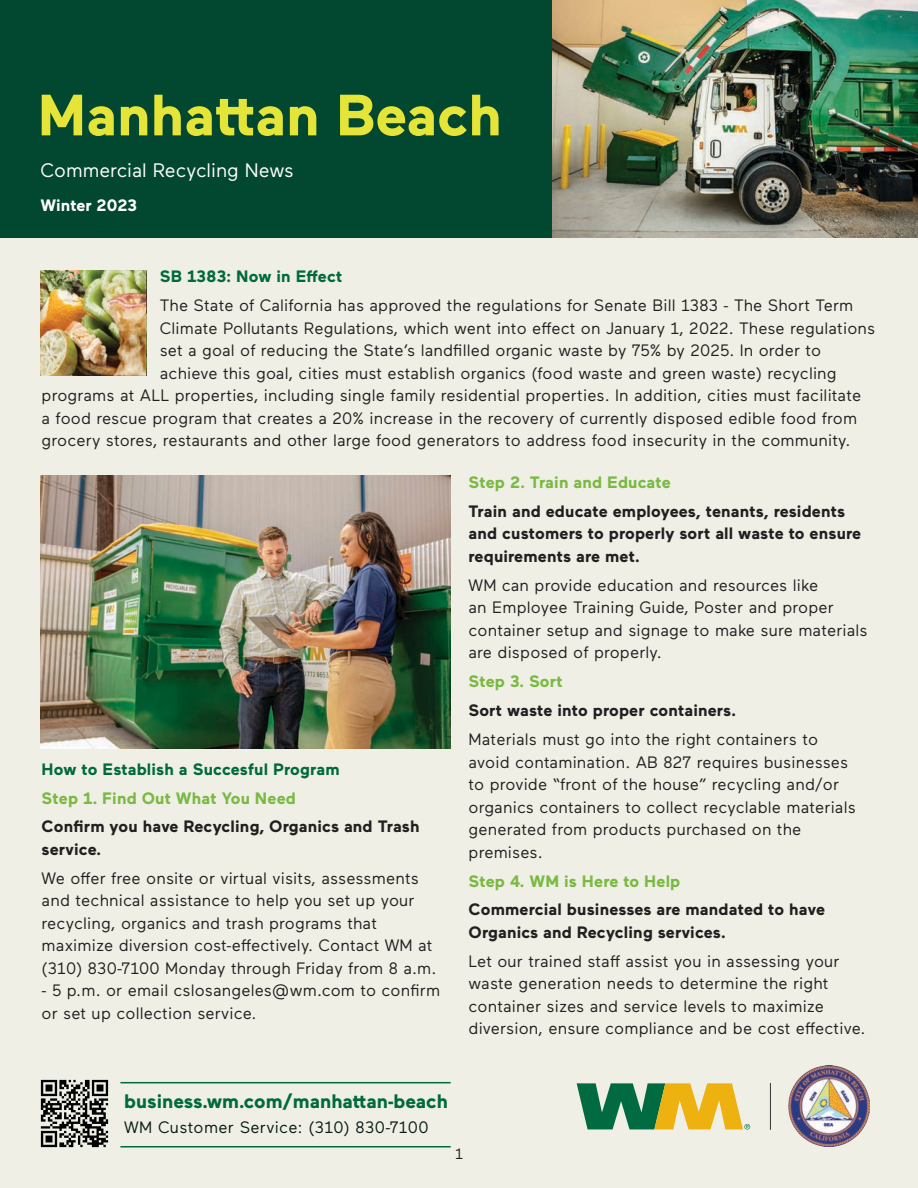
<style>
.page{position:relative;width:918px;height:1188px;background:#fff}
.page>*{position:absolute;margin:0;border:0;box-sizing:border-box;transform-origin:0 0}
.t1{font:700 58.05px "Maax";color:#e4e538}
.t2{font:700 19.5px "Maax";color:#006a3d}
.t3{font:19.5px "Maax";color:#fff}
.t4{font:16.5px/22.5px "Maax";letter-spacing:.01em;color:#231f20}
.t5{font:700 16.5px/22.5px "Maax";letter-spacing:.01em;color:#231f20}
.t6{font:700 16.5px "Maax";letter-spacing:.01em;color:#7ab943}
.t7{font:700 16.5px "Maax";letter-spacing:.01em;color:#006a3d}
.t8{font:16.5px "Maax";letter-spacing:.02em;color:#091c16}
.t9{font:700 16.5px "Maax";color:#fff}
.t10{font:15px "Maax";color:#231f20}
</style>
<div class="page">
<div style="left:0;top:238px;width:918px;height:950px;background:#f0efe5"></div>
<svg style="left:577px;top:1083px;width:173px;height:47px;background:#99a95d"></svg>
<img style="left:788px;top:1066px;width:82px;height:81px">
<hr style="left:770px;top:1083px;width:1px;height:47px;background:#333">
<img style="left:40px;top:1079px;width:69px;height:69px">
<hr style="left:120px;top:1082px;width:331px;height:1px;background:#006a3d">
<hr style="left:120px;top:1146px;width:331px;height:2px;background:#006a3d">
<img style="left:40px;top:475px;width:411px;height:274px">
<img style="left:40px;top:270px;width:106px;height:106px">
<img style="left:552px;top:0;width:366px;height:238px">
<div style="left:0;top:0;width:552px;height:238px;background:#024831"></div>
<p class="t1" style="left:38px;top:77px;width:466px">Manhattan Beach</p>
<p class="t3" style="left:40px;top:157px;width:255px">Commercial Recycling News</p>
<p class="t9" style="left:40px;top:194px;width:98px">Winter 2023</p>
<p class="t7" style="left:160px;top:266px;width:184px">SB 1383: Now in Effect</p>
<p class="t4" style="left:160px;top:294px;width:695px">The State of California has approved the regulations for Senate Bill 1383 - The Short Term</p>
<p class="t4" style="left:160px;top:316px;width:717px">Climate Pollutants Regulations, which went into effect on January 1, 2022. These regulations</p>
<p class="t4" style="left:160px;top:339px;width:663px">set a goal of reducing the State’s landfilled organic waste by 75% by 2025. In order to</p>
<p class="t4" style="left:160px;top:361px;width:678px">achieve this goal, cities must establish organics (food waste and green waste) recycling</p>
<p class="t4" style="left:42px;top:384px;width:821px">programs at ALL properties, including single family residential properties. In addition, cities must facilitate</p>
<p class="t4" style="left:42px;top:406px;width:817px">a food rescue program that creates a 20% increase in the recovery of currently disposed edible food from</p>
<p class="t4" style="left:42px;top:429px;width:810px">grocery stores, restaurants and other large food generators to address food insecurity in the community.</p>
<p class="t7" style="left:42px;top:758px;width:300px">How to Establish a Succesful Program</p>
<p class="t6" style="left:42px;top:787px;width:256px">Step 1. Find Out What You Need</p>
<p class="t5" style="left:42px;top:815px;width:380px">Confirm you have Recycling, Organics and Trash service.</p>
<p class="t4" style="left:42px;top:866px;width:396px">We offer free onsite or virtual visits, assessments and technical assistance to help you set up your recycling, organics and trash programs that maximize diversion cost-effectively. Contact WM at (310) 830-7100 Monday through Friday from 8 a.m.</p>
<p class="t4" style="left:42px;top:979px;width:400px">- 5 p.m. or email cslosangeles@wm.com to confirm or set up collection service.</p>
<p class="t6" style="left:469px;top:471px;width:204px">Step 2. Train and Educate</p>
<p class="t5" style="left:469px;top:499px;width:394px">Train and educate employees, tenants, residents and customers to properly sort all waste to ensure requirements are met.</p>
<p class="t4" style="left:469px;top:573px;width:401px">WM can provide education and resources like<br>an Employee Training Guide, Poster and proper container setup and signage to make sure materials are disposed of properly.</p>
<p class="t6" style="left:469px;top:670px;width:96px">Step 3. Sort</p>
<p class="t5" style="left:469px;top:698px;width:269px">Sort waste into proper containers.</p>
<p class="t4" style="left:469px;top:727px;width:389px">Materials must go into the right containers to avoid contamination. AB 827 requires businesses to provide “front of the house” recycling and/or organics containers to collect recyclable materials generated from products purchased on the premises.</p>
<p class="t6" style="left:469px;top:870px;width:213px">Step 4. WM is Here to Help</p>
<p class="t5" style="left:469px;top:898px;width:358px">Commercial businesses are mandated to have<br>Organics and Recycling services.</p>
<p class="t4" style="left:469px;top:949px;width:398px">Let our trained staff assist you in assessing your waste generation needs to determine the right container sizes and service levels to maximize diversion, ensure compliance and be cost effective.</p>
<p class="t2" style="left:124px;top:1088px;width:325px">business.wm.com/manhattan-beach</p>
<p class="t8" style="left:124px;top:1117px;width:306px">WM Customer Service: (310) 830-7100</p>
<p class="t10" style="left:455px;top:1144px;width:9px">1</p>
</div>
